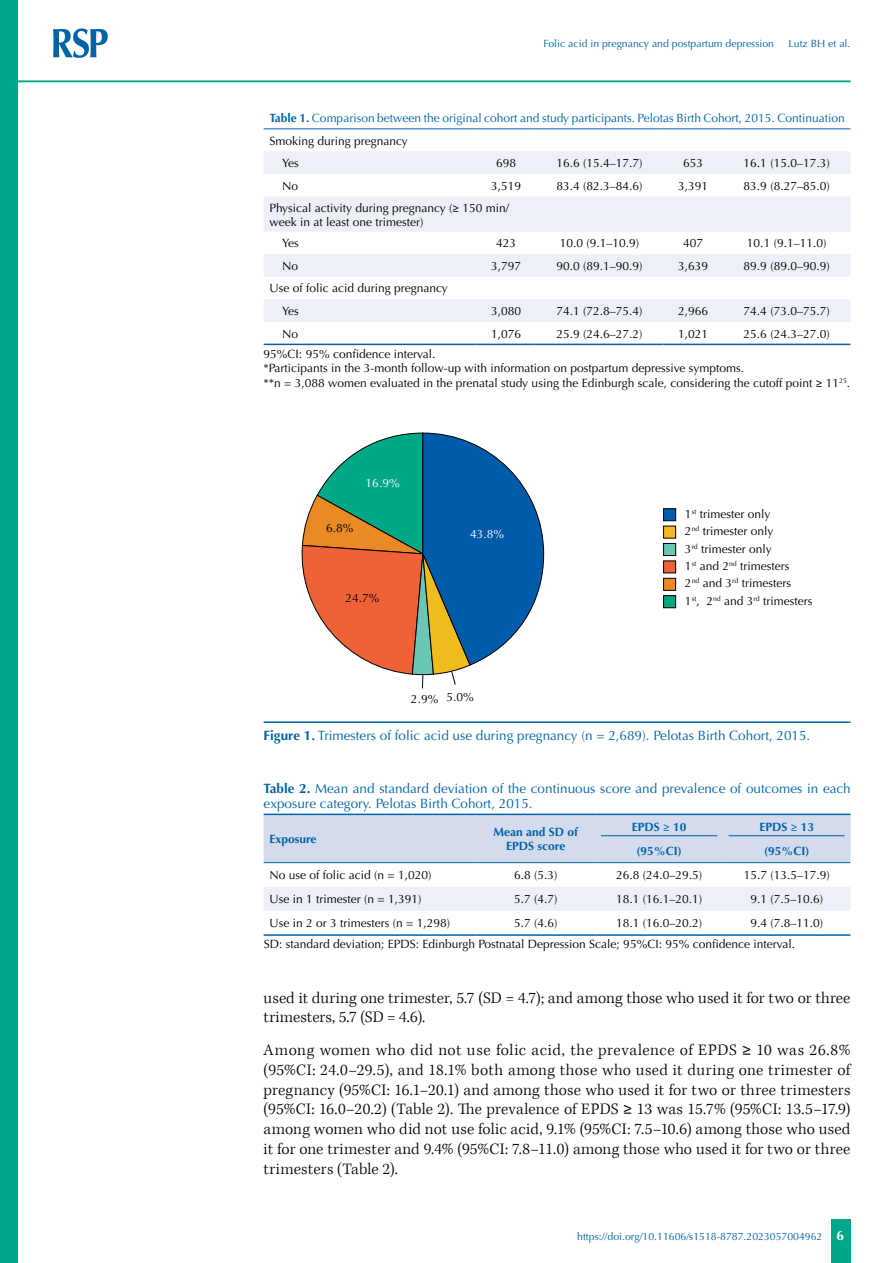
<style>
.page{position:relative;width:893px;height:1263px;background:#fff}
.page>*{position:absolute;margin:0;border:0;box-sizing:border-box;transform-origin:0 0}
.t1{font:300 16.5px/19.8px "Kepler Std";letter-spacing:.005em;color:#000}
.t2{font:13.5px/14.2px "Optima LT Std";color:#0063a7}
.t3{font:700 13.5px "Optima LT Std";color:#fff}
.t4{font:12px/17.4px "Optima LT Std";color:#000}
.t5{font:12px "Optima LT Std";color:#0063a7}
.t6{font:700 12px/14.4px "Optima LT Std";color:#0063a7;text-align:center}
.t7{font:12px "Optima LT Std";color:#fff}
.t8{font:10.5px "Optima LT Std";color:#0063a7}
.s1{font-weight:700}
.s2{font-family:"Cambria"}
.s3{font-family:"Cambria";font-weight:400}
</style>
<div class="page">
<div style="left:831px;top:1220px;width:20px;height:43px;background:#00a788"></div>
<div style="left:0;top:0;width:18px;height:1263px;background:#00a788"></div>
<svg style="left:53px;top:28px;width:55px;height:30px"></svg>
<hr style="left:18px;top:80px;width:832px;height:2px;background:#00a788">
<hr style="left:264px;top:721px;width:586px;height:2px;background:#0063a7">
<svg style="left:302px;top:433px;width:374px;height:256px"></svg>
<svg style="left:264px;top:129px;width:586px;height:215px"></svg>
<svg style="left:264px;top:151px;width:586px;height:171px;fill:#eef0f7"></svg>
<hr style="left:264px;top:344px;width:212px;height:1px;background:#0063a7">
<hr style="left:476px;top:344px;width:60px;height:1px;background:#0063a7">
<hr style="left:536px;top:344px;width:127px;height:1px;background:#0063a7">
<hr style="left:663px;top:344px;width:60px;height:1px;background:#0063a7">
<hr style="left:723px;top:344px;width:127px;height:1px;background:#0063a7">
<hr style="left:264px;top:128px;width:212px;height:1px;background:#0063a7">
<hr style="left:476px;top:128px;width:60px;height:1px;background:#0063a7">
<hr style="left:536px;top:128px;width:127px;height:1px;background:#0063a7">
<hr style="left:663px;top:128px;width:60px;height:1px;background:#0063a7">
<hr style="left:723px;top:128px;width:127px;height:1px;background:#0063a7">
<svg style="left:264px;top:815px;width:586px;height:96px"></svg>
<hr style="left:264px;top:814px;width:212px;height:1px;background:#0063a7">
<hr style="left:476px;top:814px;width:119px;height:1px;background:#0063a7">
<hr style="left:595px;top:814px;width:128px;height:1px;background:#0063a7">
<hr style="left:723px;top:814px;width:127px;height:1px;background:#0063a7">
<hr style="left:264px;top:862px;width:212px;height:1px;background:#0063a7">
<hr style="left:476px;top:862px;width:119px;height:1px;background:#0063a7">
<hr style="left:595px;top:862px;width:128px;height:1px;background:#0063a7">
<hr style="left:723px;top:862px;width:127px;height:1px;background:#0063a7">
<hr style="left:264px;top:934px;width:212px;height:2px;background:#0063a7">
<hr style="left:476px;top:934px;width:119px;height:2px;background:#0063a7">
<hr style="left:595px;top:934px;width:128px;height:2px;background:#0063a7">
<hr style="left:723px;top:934px;width:127px;height:2px;background:#0063a7">
<hr style="left:601px;top:835px;width:116px;height:1px;background:#0063a7">
<hr style="left:729px;top:835px;width:116px;height:1px;background:#0063a7">
<p class="t8" style="left:544px;top:37px;width:232px">Folic acid in pregnancy and postpartum depression</p>
<p class="t8" style="left:789px;top:37px;width:63px">Lutz BH et al.</p>
<p class="t5" style="left:269px;top:111px;width:577px"><span class="s1">Table 1.</span> Comparison between the original cohort and study participants. Pelotas Birth Cohort, 2015. Continuation</p>
<p class="t4" style="left:269px;top:132px;width:140px">Smoking during pregnancy</p>
<p class="t4" style="left:282px;top:154px;width:18px">Yes</p>
<p class="t4" style="left:496px;top:154px;width:22px">698</p>
<p class="t4" style="left:556px;top:154px;width:88px">16.6 (15.4–17.7)</p>
<p class="t4" style="left:683px;top:154px;width:22px">653</p>
<p class="t4" style="left:744px;top:154px;width:88px">16.1 (15.0–17.3)</p>
<p class="t4" style="left:282px;top:177px;width:18px">No</p>
<p class="t4" style="left:491px;top:177px;width:32px">3,519</p>
<p class="t4" style="left:556px;top:177px;width:88px">83.4 (82.3–84.6)</p>
<p class="t4" style="left:678px;top:177px;width:32px">3,391</p>
<p class="t4" style="left:744px;top:177px;width:88px">83.9 (8.27–85.0)</p>
<p class="t4" style="left:269px;top:200px;width:241px;line-height:14.4px">Physical activity during pregnancy (<span class="s2">≥</span> 150 min/ week in at least one trimester)</p>
<p class="t4" style="left:282px;top:235px;width:18px">Yes</p>
<p class="t4" style="left:496px;top:235px;width:22px">423</p>
<p class="t4" style="left:560px;top:235px;width:81px">10.0 (9.1–10.9)</p>
<p class="t4" style="left:683px;top:235px;width:22px">407</p>
<p class="t4" style="left:747px;top:235px;width:81px">10.1 (9.1–11.0)</p>
<p class="t4" style="left:282px;top:257px;width:18px">No</p>
<p class="t4" style="left:491px;top:257px;width:32px">3,797</p>
<p class="t4" style="left:556px;top:257px;width:88px">90.0 (89.1–90.9)</p>
<p class="t4" style="left:678px;top:257px;width:32px">3,639</p>
<p class="t4" style="left:744px;top:257px;width:88px">89.9 (89.0–90.9)</p>
<p class="t4" style="left:282px;top:277px;width:167px;line-height:22.5px;text-indent:-13px">Use of folic acid during pregnancy<br>Yes</p>
<p class="t4" style="left:491px;top:302px;width:32px">3,080</p>
<p class="t4" style="left:556px;top:302px;width:88px">74.1 (72.8–75.4)</p>
<p class="t4" style="left:678px;top:302px;width:32px">2,966</p>
<p class="t4" style="left:744px;top:302px;width:88px">74.4 (73.0–75.7)</p>
<p class="t4" style="left:282px;top:325px;width:18px">No</p>
<p class="t4" style="left:491px;top:325px;width:32px">1,076</p>
<p class="t4" style="left:556px;top:325px;width:88px">25.9 (24.6–27.2)</p>
<p class="t4" style="left:678px;top:325px;width:32px">1,021</p>
<p class="t4" style="left:744px;top:325px;width:88px">25.6 (24.3–27.0)</p>
<p class="t4" style="left:264px;top:347px;width:588px;line-height:14.4px">95%CI: 95% confidence interval.<br>*Participants in the 3-month follow-up with information on postpartum depressive symptoms.<br>**n = 3,088 women evaluated in the prenatal study using the Edinburgh scale, considering the cutoff point <span class="s2">≥</span> 11<sup>25</sup>.</p>
<p class="t7" style="left:366px;top:475px;width:36px">16.9%</p>
<p class="t4" style="left:326px;top:519px;width:29px">6.8%</p>
<p class="t4" style="left:346px;top:589px;width:36px">24.7%</p>
<p class="t7" style="left:470px;top:527px;width:36px">43.8%</p>
<p class="t4" style="left:411px;top:689px;width:64px">2.9% 5.0%</p>
<p class="t4" style="left:685px;top:505px;width:129px">1<sup>st</sup> trimester only<br>2<sup>nd</sup> trimester only<br>3<sup>rd</sup> trimester only<br>1<sup>st</sup> and 2<sup>nd</sup> trimesters<br>2<sup>nd</sup> and 3<sup>rd</sup> trimesters<br>1<sup>st</sup>, 2<sup>nd</sup> and 3<sup>rd</sup> trimesters</p>
<p class="t2" style="left:264px;top:728px;width:548px"><span class="s1">Figure 1.</span> Trimesters of folic acid use during pregnancy (n = 2,689). Pelotas Birth Cohort, 2015.</p>
<p class="t2" style="left:264px;top:782px;width:588px"><span class="s1">Table 2.</span> Mean and standard deviation of the continuous score and prevalence of outcomes in each exposure category. Pelotas Birth Cohort, 2015.</p>
<p class="t6" style="left:269px;top:832px;width:49px">Exposure</p>
<p class="t6" style="left:494px;top:824px;width:86px">Mean and SD of<br>EPDS score</p>
<p class="t6" style="left:632px;top:820px;width:56px">EPDS <span class="s3">≥</span> 10</p>
<p class="t6" style="left:759px;top:820px;width:56px">EPDS <span class="s3">≥</span> 13</p>
<p class="t6" style="left:636px;top:844px;width:47px">(95%CI)</p>
<p class="t6" style="left:764px;top:844px;width:47px">(95%CI)</p>
<p class="t4" style="left:269px;top:866px;width:164px">No use of folic acid (n = 1,020)</p>
<p class="t4" style="left:514px;top:866px;width:45px">6.8 (5.3)</p>
<p class="t4" style="left:616px;top:866px;width:88px">26.8 (24.0–29.5)</p>
<p class="t4" style="left:744px;top:866px;width:88px">15.7 (13.5–17.9)</p>
<p class="t4" style="left:269px;top:891px;width:154px">Use in 1 trimester (n = 1,391)</p>
<p class="t4" style="left:514px;top:891px;width:45px">5.7 (4.7)</p>
<p class="t4" style="left:616px;top:891px;width:88px">18.1 (16.1–20.1)</p>
<p class="t4" style="left:750px;top:891px;width:74px">9.1 (7.5–10.6)</p>
<p class="t4" style="left:269px;top:915px;width:182px">Use in 2 or 3 trimesters (n = 1,298)</p>
<p class="t4" style="left:514px;top:915px;width:45px">5.7 (4.6)</p>
<p class="t4" style="left:616px;top:915px;width:88px">18.1 (16.0–20.2)</p>
<p class="t4" style="left:264px;top:913px;width:561px;line-height:21px;text-indent:487px">9.4 (7.8–11.0)<br>SD: standard deviation; EPDS: Edinburgh Postnatal Depression Scale; 95%CI: 95% confidence interval.</p>
<h1 class="t1" style="left:264px;top:988px;width:588px">used it during one trimester, 5.7 (SD = 4.7); and among those who used it for two or three trimesters, 5.7 (SD = 4.6).</h1>
<p class="t1" style="left:264px;top:1040px;width:588px;text-align:justify">Among women who did not use folic acid, the prevalence of EPDS <span class="s3">≥</span> 10 was 26.8% (95%CI: 24.0–29.5), and 18.1% both among those who used it during one trimester of pregnancy (95%CI: 16.1–20.1) and among those who used it for two or three trimesters (95%CI: 16.0–20.2) (Table 2). The prevalence of EPDS <span class="s3">≥</span> 13 was 15.7% (95%CI: 13.5–17.9) among women who did not use folic acid, 9.1% (95%CI: 7.5–10.6) among those who used it for one trimester and 9.4% (95%CI: 7.8–11.0) among those who used it for two or three trimesters (Table 2).</p>
<p class="t8" style="left:577px;top:1230px;width:247px">https://doi.org/10.11606/s1518-8787.2023057004962</p>
<p class="t3" style="left:836px;top:1227px;width:9px">6</p>
</div>
